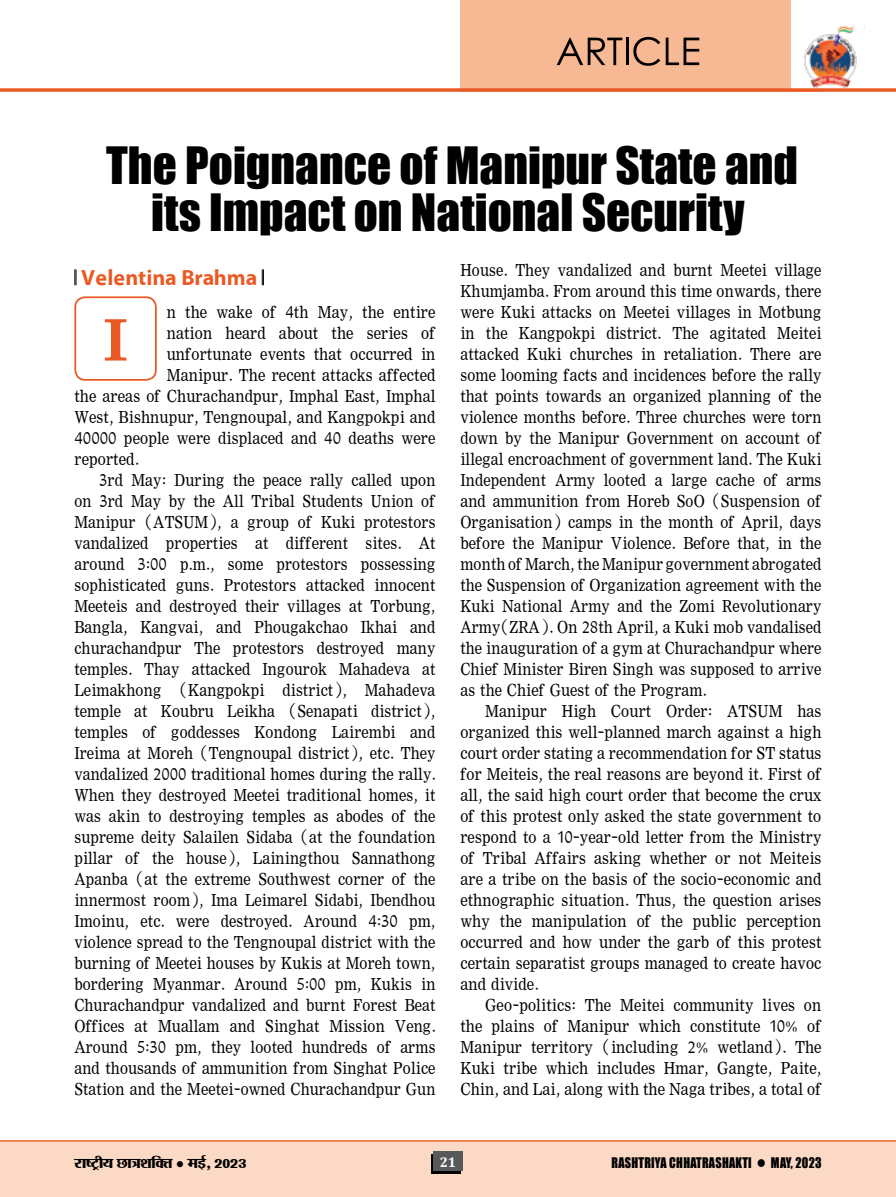
<style>
.page{position:relative;width:896px;height:1197px;background:#fff}
.page>*{position:absolute;margin:0;border:0;box-sizing:border-box;transform-origin:0 0}
.t1{font:78.75px "Four C Kirti";color:#ea5923}
.t2{font:52.5px "Four C Hari";color:#000}
.t3{font:47.25px/47.2px "Impact";color:#000;text-align:center}
.t4{font:28px "Four C Rahul";color:#ea5923}
.t5{font:21.88px/21px "Four C Gandhi";color:#000;text-align:justify;scale:.88 1}
.t6{font:21.88px/21px "Four C Gandhi";color:#000;text-align:justify;scale:.89 1}
.t7{font:17.5px "Four C Mayahead";color:#000}
.t8{font:700 14px "Cambria";color:#fff}
.t9{font:13.47px "Impact";letter-spacing:.02em;color:#000;scale:.91 1}
</style>
<div class="page">
<div style="left:460px;top:0;width:361px;height:92px;background:#f7b894"></div>
<div style="left:791px;top:0;width:105px;height:90px;background:#fff"></div>
<div style="left:0;top:1140px;width:896px;height:57px;background:#fcd9c4"></div>
<hr style="left:0;top:1140px;width:896px;height:2px;background:#ea5923">
<svg style="left:0;top:88px;width:896px;height:4px;background:#eb6938"></svg>
<div style="left:431px;top:1154px;width:29px;height:20px;background:#000"></div>
<div style="left:433px;top:1151px;width:30px;height:20px;background:#58595b"></div>
<img style="left:790px;top:25px;width:74px;height:67px">
<div style="left:74px;top:296px;width:83px;height:85px;border:2px solid #ea5923;border-radius:10px"></div>
<svg style="left:74px;top:269px;width:3px;height:16px"></svg>
<svg style="left:262px;top:269px;width:2px;height:16px"></svg>
<h2 class="t2" style="left:556px;top:20px;width:49px">article</h2>
<h3 class="t3" style="left:106px;top:140px;width:693px">The Poignance of Manipur State and its Impact on National Security</h3>
<p class="t4" style="left:81px;top:261px;width:177px">Velentina Brahma</p>
<p class="t6" style="left:167px;top:303px;width:304px">n the wake of 4th May, the entire</p>
<p class="t6" style="left:167px;top:324px;width:304px">nation heard about the series of</p>
<p class="t6" style="left:167px;top:345px;width:304px">unfortunate events that occurred in</p>
<p class="t6" style="left:167px;top:366px;width:304px">Manipur. The recent attacks affected</p>
<p class="t6" style="left:74px;top:387px;width:407px">the areas of Churachandpur, Imphal East, Imphal</p>
<p class="t6" style="left:74px;top:408px;width:407px">West, Bishnupur, Tengnoupal, and Kangpokpi and</p>
<p class="t6" style="left:74px;top:429px;width:407px">40000 people were displaced and 40 deaths were</p>
<p class="t6" style="left:74px;top:450px;width:74px">reported.</p>
<p class="t5" style="left:99px;top:471px;width:384px">3rd May: During the peace rally called upon</p>
<p class="t5" style="left:74px;top:492px;width:412px">on 3rd May by the All Tribal Students Union of</p>
<p class="t5" style="left:74px;top:513px;width:412px">Manipur (ATSUM), a group of Kuki protestors</p>
<p class="t5" style="left:74px;top:534px;width:412px">vandalized properties at different sites. At</p>
<p class="t5" style="left:74px;top:555px;width:412px">around 3:00 p.m., some protestors possessing</p>
<p class="t5" style="left:74px;top:576px;width:412px">sophisticated guns. Protestors attacked innocent</p>
<p class="t5" style="left:74px;top:597px;width:412px">Meeteis and destroyed their villages at Torbung,</p>
<p class="t5" style="left:74px;top:618px;width:412px">Bangla, Kangvai, and Phougakchao Ikhai and</p>
<p class="t5" style="left:74px;top:639px;width:412px">churachandpur The protestors destroyed many</p>
<p class="t5" style="left:74px;top:660px;width:412px">temples. Thay attacked Ingourok Mahadeva at</p>
<p class="t5" style="left:74px;top:681px;width:412px">Leimakhong (Kangpokpi district), Mahadeva</p>
<p class="t5" style="left:74px;top:702px;width:412px">temple at Koubru Leikha (Senapati district),</p>
<p class="t5" style="left:74px;top:723px;width:412px">temples of goddesses Kondong Lairembi and</p>
<p class="t5" style="left:74px;top:744px;width:412px">Ireima at Moreh (Tengnoupal district), etc. They</p>
<p class="t5" style="left:74px;top:765px;width:412px">vandalized 2000 traditional homes during the rally.</p>
<p class="t5" style="left:74px;top:786px;width:412px">When they destroyed Meetei traditional homes, it</p>
<p class="t5" style="left:74px;top:807px;width:412px">was akin to destroying temples as abodes of the</p>
<p class="t5" style="left:74px;top:828px;width:412px">supreme deity Salailen Sidaba (at the foundation</p>
<p class="t5" style="left:74px;top:849px;width:412px">pillar of the house), Lainingthou Sannathong</p>
<p class="t5" style="left:74px;top:870px;width:412px">Apanba (at the extreme Southwest corner of the</p>
<p class="t5" style="left:74px;top:891px;width:412px">innermost room), Ima Leimarel Sidabi, Ibendhou</p>
<p class="t5" style="left:74px;top:912px;width:412px">Imoinu, etc. were destroyed. Around 4:30 pm,</p>
<p class="t5" style="left:74px;top:933px;width:412px">violence spread to the Tengnoupal district with the</p>
<p class="t5" style="left:74px;top:954px;width:412px">burning of Meetei houses by Kukis at Moreh town,</p>
<p class="t5" style="left:74px;top:975px;width:412px">bordering Myanmar. Around 5:00 pm, Kukis in</p>
<p class="t5" style="left:74px;top:996px;width:412px">Churachandpur vandalized and burnt Forest Beat</p>
<p class="t5" style="left:74px;top:1017px;width:412px">Offices at Muallam and Singhat Mission Veng.</p>
<p class="t5" style="left:74px;top:1038px;width:412px">Around 5:30 pm, they looted hundreds of arms</p>
<p class="t5" style="left:74px;top:1059px;width:412px">and thousands of ammunition from Singhat Police</p>
<p class="t5" style="left:74px;top:1080px;width:412px">Station and the Meetei-owned Churachandpur Gun</p>
<h1 class="t1" style="left:103px;top:282px;width:26px">I</h1>
<p class="t5" style="left:460px;top:261px;width:412px">House. They vandalized and burnt Meetei village Khumjamba. From around this time onwards, there were Kuki attacks on Meetei villages in Motbung in the Kangpokpi district. The agitated Meitei attacked Kuki churches in retaliation. There are some looming facts and incidences before the rally that points towards an organized planning of the violence months before. Three churches were torn down by the Manipur Government on account of illegal encroachment of government land. The Kuki Independent Army looted a large cache of arms and ammunition from Horeb SoO (Suspension of Organisation) camps in the month of April, days before the Manipur Violence. Before that, in the month of March, the Manipur government abrogated the Suspension of Organization agreement with the Kuki National Army and the Zomi Revolutionary Army(ZRA). On 28th April, a Kuki mob vandalised the inauguration of a gym at Churachandpur where Chief Minister Biren Singh was supposed to arrive as the Chief Guest of the Program.</p>
<p class="t6" style="left:460px;top:702px;width:407px;text-indent:25px">Manipur High Court Order: ATSUM has organized this well-planned march against a high court order stating a recommendation for ST status for Meiteis, the real reasons are beyond it. First of all, the said high court order that become the crux of this protest only asked the state government to respond to a 10-year-old letter from the Ministry of Tribal Affairs asking whether or not Meiteis are a tribe on the basis of the socio-economic and ethnographic situation. Thus, the question arises why the manipulation of the public perception occurred and how under the garb of this protest certain separatist groups managed to create havoc and divide.</p>
<p class="t6" style="left:460px;top:996px;width:407px;text-indent:25px">Geo-politics: The Meitei community lives on the plains of Manipur which constitute 10% of Manipur territory (including 2% wetland). The Kuki tribe which includes Hmar, Gangte, Paite, Chin, and Lai, along with the Naga tribes, a total of</p>
<p class="t7" style="left:74px;top:1153px;width:173px">राष्ट्रीय छात्रशक्ति ● मई, 2023</p>
<p class="t8" style="left:440px;top:1152px;width:18px">21</p>
<p class="t9" style="left:611px;top:1152px;width:232px">Rashtriya Chhatrashakti ● MAY, 2023</p>
</div>
